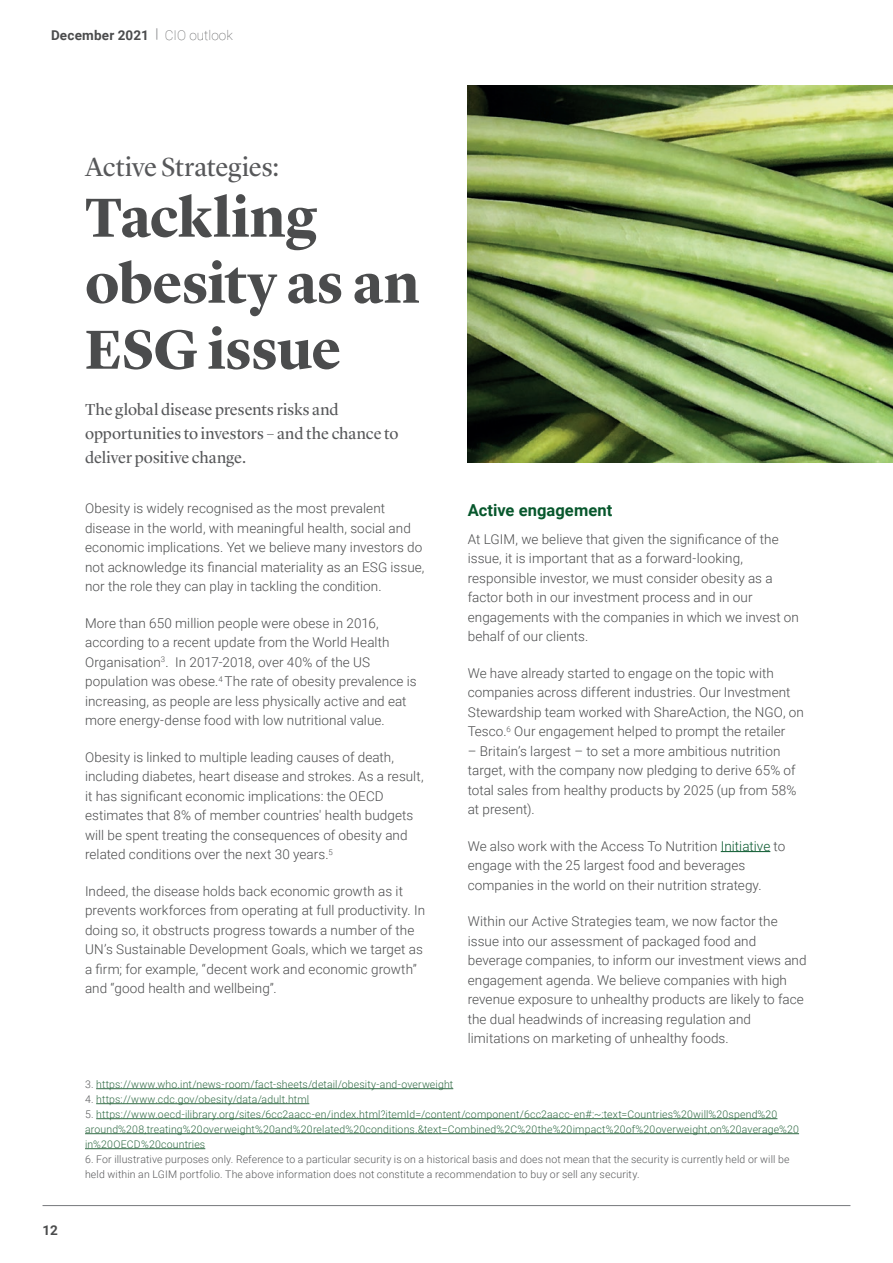
<style>
.page{position:relative;width:893px;height:1263px;background:#fff}
.page>*{position:absolute;margin:0;border:0;box-sizing:border-box;transform-origin:0 0}
.Inside_page_header{font:700 57px/66px "Lyon Display";letter-spacing:-.005em;color:#4b4c4d}
.body_copy_9_5pt{font:27px "Lyon Display";letter-spacing:-.005em;color:#57585a}
.body_copy_9_5pt-2{font:16.5px/24px "Lyon Display";color:#57585a}
.Body_copy_and_chart{font:700 16.5px "Roboto";letter-spacing:.005em;color:#07572c}
.body_copy_standard{font:300 13.5px/19.5px "Roboto";letter-spacing:.005em;color:#4b4c4d}
.t1{font:700 13.5px "Roboto";letter-spacing:.015em;color:#4b4c4d}
.Source_7pt{font:300 10.5px/15px "Roboto";letter-spacing:.015em;color:#316b45}
.Source_7pt-2{font:300 10.5px/15px "Roboto";letter-spacing:.015em;color:#57585a}
.s1{font-weight:300;color:#717275}
.s2{font-weight:100}
.s3{color:#07572c}
.s4{color:#57585a}
</style>
<div class="page">
<hr style="left:43px;top:1205px;width:807px;height:1px;background:#76787b">
<hr style="left:721px;top:851px;width:49px;height:1px;background:#07572c">
<img style="left:468px;top:86px;width:425px;height:377px">
<hr style="left:96px;top:1088px;width:357px;height:1px;background:#316b45">
<hr style="left:96px;top:1103px;width:213px;height:1px;background:#316b45">
<hr style="left:96px;top:1118px;width:681px;height:1px;background:#316b45">
<hr style="left:85px;top:1133px;width:714px;height:1px;background:#316b45">
<hr style="left:85px;top:1148px;width:120px;height:1px;background:#316b45">
<p class="t1" style="left:51px;top:26px;width:183px">December 2021 <span class="s1">|</span> <span class="s2">CIO outlook</span></p>
<p class="body_copy_9_5pt" style="left:85px;top:147px;width:196px">Active Strategies:</p>
<p class="Inside_page_header" style="left:85px;top:180px;width:336px">Tackling obesity as an<br>ESG issue</p>
<p class="body_copy_9_5pt-2" style="left:85px;top:396px;width:315px">The global disease presents risks and opportunities to investors – and the chance to deliver positive change.</p>
<p class="body_copy_standard" style="left:85px;top:498px;width:341px">Obesity is widely recognised as the most prevalent disease in the world, with meaningful health, social and economic implications. Yet we believe many investors do not acknowledge its financial materiality as an ESG issue, nor the role they can play in tackling the condition.</p>
<p class="body_copy_standard" style="left:85px;top:613px;width:333px">More than 650 million people were obese in 2016, according to a recent update from the World Health Organisation<sup>3</sup>. In 2017-2018, over 40% of the US population was obese.<sup>4</sup> The rate of obesity prevalence is increasing, as people are less physically active and eat more energy-dense food with low nutritional value.</p>
<p class="body_copy_standard" style="left:85px;top:747px;width:340px">Obesity is linked to multiple leading causes of death, including diabetes, heart disease and strokes. As a result, it has significant economic implications: the OECD estimates that 8% of member countries' health budgets will be spent treating the consequences of obesity and related conditions over the next 30 years.<sup>5</sup></p>
<p class="body_copy_standard" style="left:85px;top:881px;width:342px">Indeed, the disease holds back economic growth as it prevents workforces from operating at full productivity. In doing so, it obstructs progress towards a number of the UN’s Sustainable Development Goals, which we target as a firm; for example, “decent work and economic growth” and “good health and wellbeing”.</p>
<p class="Body_copy_and_chart" style="left:468px;top:498px;width:146px">Active engagement</p>
<p class="body_copy_standard" style="left:468px;top:528px;width:333px">At LGIM, we believe that given the significance of the issue, it is important that as a forward-looking, responsible investor, we must consider obesity as a factor both in our investment process and in our engagements with the companies in which we invest on behalf of our clients.</p>
<p class="body_copy_standard" style="left:468px;top:662px;width:338px">We have already started to engage on the topic with companies across different industries. Our Investment Stewardship team worked with ShareAction, the NGO, on Tesco.<sup>6</sup> Our engagement helped to prompt the retailer</p>
<p class="body_copy_standard" style="left:468px;top:740px;width:330px">– Britain’s largest – to set a more ambitious nutrition target, with the company now pledging to derive 65% of total sales from healthy products by 2025 (up from 58% at present).</p>
<p class="body_copy_standard" style="left:468px;top:835px;width:319px">We also work with the Access To Nutrition <span class="s3">Initiative</span> to engage with the 25 largest food and beverages companies in the world on their nutrition strategy.</p>
<p class="body_copy_standard" style="left:468px;top:911px;width:340px">Within our Active Strategies team, we now factor the issue into our assessment of packaged food and beverage companies, to inform our investment views and engagement agenda. We believe companies with high revenue exposure to unhealthy products are likely to face the dual headwinds of increasing regulation and limitations on marketing of unhealthy foods.</p>
<p class="t1" style="left:43px;top:1220px;width:17px">12</p>
<p class="Source_7pt" style="left:85px;top:1076px;width:370px"><span class="s4">3.</span> https://www.who.int/news-room/fact-sheets/detail/obesity-and-overweight</p>
<p class="Source_7pt" style="left:85px;top:1091px;width:226px"><span class="s4">4.</span> https://www.cdc.gov/obesity/data/adult.html</p>
<p class="Source_7pt" style="left:85px;top:1106px;width:715px"><span class="s4">5.</span> https://www.oecd-ilibrary.org/sites/6cc2aacc-en/index.html?itemId=/content/component/6cc2aacc-en#:~:text=Countries%20will%20spend%20 around%208,treating%20overweight%20and%20related%20conditions.&amp;text=Combined%2C%20the%20impact%20of%20overweight,on%20average%20 in%20OECD%20countries</p>
<p class="Source_7pt-2" style="left:85px;top:1151px;width:706px">6. For illustrative purposes only. Reference to a particular security is on a historical basis and does not mean that the security is currently held or will be held within an LGIM portfolio. The above information does not constitute a recommendation to buy or sell any security.</p>
</div>
